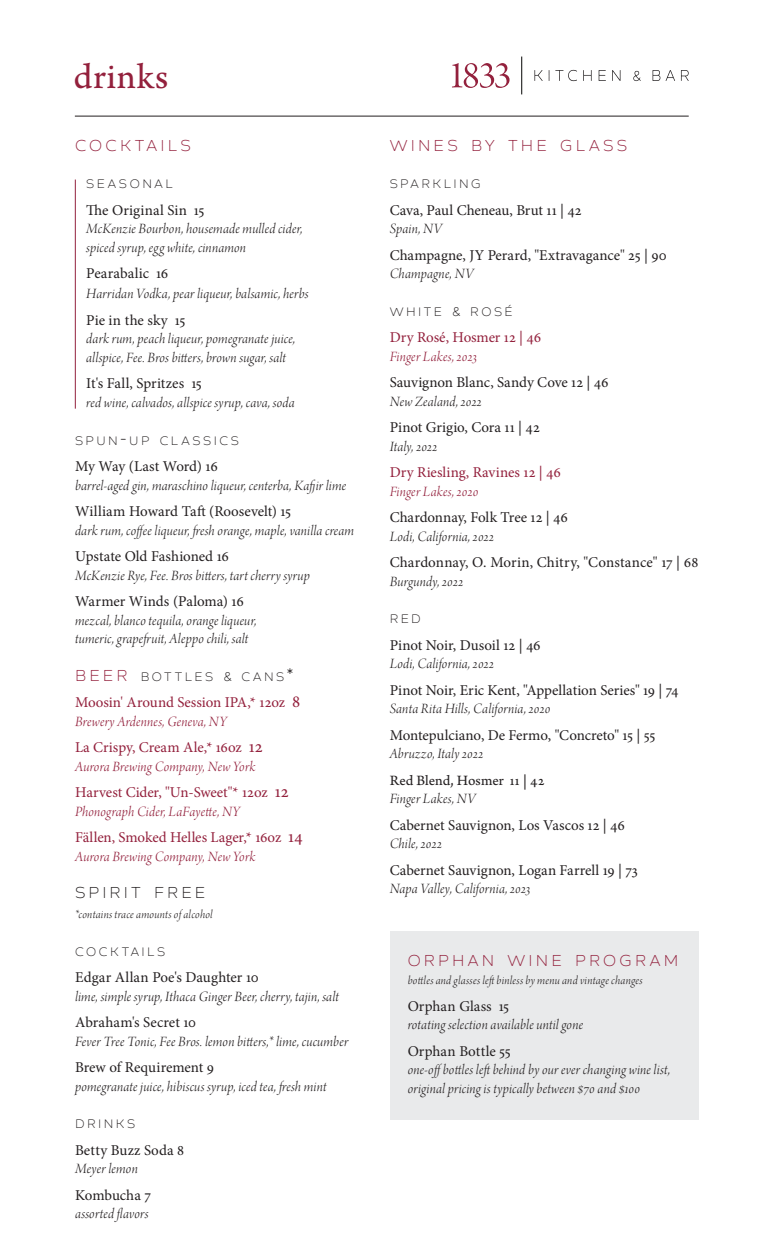
<style>
.page{position:relative;width:765px;height:1260px;background:#fff}
.page>*{position:absolute;margin:0;border:0;box-sizing:border-box;transform-origin:0 0}
.t1{font:37.5px "Arno Pro Sm Text";letter-spacing:.025em;color:#93203c}
.t2{font:15.75px "Zing Sans Rust L Demo Base";letter-spacing:.205em;color:#93203c}
.t3{font:15.75px "Zing Sans Rust L Demo Base";letter-spacing:.195em;color:#231f20}
.t4{font:15px/18.8px "Arno Pro Light Italic Display";letter-spacing:.015em;color:#231f20}
.t5{font:15px "Minion Pro";color:#231f20}
.t6{font:15px "Minion Pro";letter-spacing:-.005em;color:#93203c}
.t7{font:15px "Arno Pro Light Italic Display";letter-spacing:.015em;color:#93203c}
.t8{font:15px "Arno Pro Sm Text";color:#231f20}
.t9{font:12.5px "Arno Pro Light Italic Display";letter-spacing:.02em;color:#231f20}
.t10{font:12.25px "Zing Sans Rust L Demo Base";letter-spacing:.205em;color:#231f20}
.s1{font-size:17.5px}
.s2{font-size:15.75px;color:#93203c}
.s3{font-size:12.5px}
</style>
<div class="page">
<div style="left:390px;top:931px;width:309px;height:189px;background:#e9eaeb"></div>
<hr style="left:75px;top:116px;width:614px;height:1px;background:#231f20">
<svg style="left:452px;top:63px;width:58px;height:25px"></svg>
<svg style="left:534px;top:70px;width:155px;height:11px"></svg>
<hr style="left:521px;top:57px;width:1px;height:37px;background:#040503">
<hr style="left:75px;top:180px;width:1px;height:229px;background:#93213d">
<h1 class="t1" style="left:74px;top:55px;width:96px">drinks</h1>
<p class="t2" style="left:75px;top:136px;width:118px">COCKTAILS</p>
<p class="t10" style="left:86px;top:177px;width:88px">SEASONAL</p>
<p class="t5" style="left:86px;top:200px;width:120px">The Original Sin 15</p>
<p class="t4" style="left:86px;top:221px;width:218px">McKenzie Bourbon, housemade mulled cider, spiced syrup, egg white, cinnamon</p>
<p class="t5" style="left:86px;top:264px;width:83px">Pearabalic 16</p>
<p class="t4" style="left:86px;top:286px;width:224px">Harridan Vodka, pear liqueur, balsamic, herbs</p>
<p class="t5" style="left:86px;top:310px;width:101px">Pie in the sky 15</p>
<p class="t4" style="left:86px;top:331px;width:211px">dark rum, peach liqueur, pomegranate juice, allspice, Fee. Bros bitters, brown sugar, salt</p>
<p class="t5" style="left:86px;top:374px;width:117px">It's Fall, Spritzes 15</p>
<p class="t4" style="left:86px;top:394px;width:210px">red wine, calvados, allspice syrup, cava, soda</p>
<p class="t10" style="left:75px;top:433px;width:165px">SPUN<span class="s1">-</span>UP CLASSICS</p>
<p class="t5" style="left:75px;top:456px;width:144px">My Way (Last Word) 16</p>
<p class="t4" style="left:75px;top:477px;width:273px">barrel-aged gin, maraschino liqueur, centerba, Kafjir lime</p>
<p class="t5" style="left:75px;top:501px;width:218px">William Howard Taft (Roosevelt) 15</p>
<p class="t4" style="left:75px;top:522px;width:281px">dark rum, coffee liqueur, fresh orange, maple, vanilla cream</p>
<p class="t5" style="left:75px;top:546px;width:155px">Upstate Old Fashioned 16</p>
<p class="t4" style="left:75px;top:567px;width:237px">McKenzie Rye, Fee. Bros bitters, tart cherry syrup</p>
<p class="t5" style="left:75px;top:591px;width:170px">Warmer Winds (Paloma) 16</p>
<p class="t4" style="left:75px;top:612px;width:183px">mezcal, blanco tequila, orange liqueur, tumeric, grapefruit, Aleppo chili, salt</p>
<p class="t10" style="left:75px;top:669px;width:220px"><span class="s2">BEER</span> BOTTLES <span class="s3">&amp;</span> CANS<span class="s1">*</span></p>
<p class="t6" style="left:75px;top:692px;width:227px">Moosin' Around Session IPA,* 12oz <span class="s1">8</span></p>
<p class="t7" style="left:75px;top:713px;width:153px">Brewery Ardennes, Geneva, NY</p>
<p class="t6" style="left:75px;top:737px;width:189px">La Crispy, Cream Ale,* 16oz <span class="s1">12</span></p>
<p class="t7" style="left:75px;top:758px;width:182px">Aurora Brewing Company, New York</p>
<p class="t6" style="left:75px;top:782px;width:215px">Harvest Cider, "Un-Sweet"* 12oz <span class="s1">12</span></p>
<p class="t7" style="left:75px;top:803px;width:166px">Phonograph Cider, LaFayette, NY</p>
<p class="t6" style="left:75px;top:827px;width:229px">Fällen, Smoked Helles Lager,* 16oz <span class="s1">14</span></p>
<p class="t7" style="left:75px;top:848px;width:182px">Aurora Brewing Company, New York</p>
<p class="t3" style="left:75px;top:883px;width:132px">SPIRIT FREE</p>
<p class="t9" style="left:75px;top:908px;width:139px">*contains trace amounts of alcohol</p>
<p class="t10" style="left:75px;top:944px;width:92px">COCKTAILS</p>
<p class="t5" style="left:75px;top:967px;width:185px">Edgar Allan Poe's Daughter 10</p>
<p class="t4" style="left:75px;top:988px;width:265px">lime, simple syrup, Ithaca Ginger Beer, cherry, tajin, salt</p>
<p class="t5" style="left:75px;top:1012px;width:123px">Abraham's Secret 10</p>
<p class="t4" style="left:75px;top:1033px;width:275px">Fever Tree Tonic, Fee Bros. lemon bitters,* lime, cucumber</p>
<p class="t5" style="left:75px;top:1057px;width:141px">Brew of Requirement 9</p>
<p class="t4" style="left:75px;top:1078px;width:253px">pomegranate juice, hibiscus syrup, iced tea, fresh mint</p>
<p class="t10" style="left:75px;top:1117px;width:62px">DRINKS</p>
<p class="t5" style="left:75px;top:1140px;width:111px">Betty Buzz Soda 8</p>
<p class="t4" style="left:75px;top:1161px;width:64px">Meyer lemon</p>
<p class="t5" style="left:75px;top:1185px;width:78px">Kombucha 7</p>
<p class="t4" style="left:75px;top:1206px;width:75px">assorted flavors</p>
<p class="t2" style="left:390px;top:136px;width:239px">WINES BY THE GLASS</p>
<p class="t10" style="left:390px;top:177px;width:93px">SPARKLING</p>
<p class="t5" style="left:390px;top:200px;width:193px">Cava, Paul Cheneau, Brut 11 | 42</p>
<p class="t4" style="left:390px;top:221px;width:54px">Spain, NV</p>
<p class="t5" style="left:390px;top:245px;width:278px">Champagne, JY Perard, "Extravagance" 25 | 90</p>
<p class="t4" style="left:390px;top:266px;width:85px">Champagne, NV</p>
<p class="t10" style="left:390px;top:304px;width:125px">WHITE <span class="s3">&amp;</span> ROSÉ</p>
<p class="t6" style="left:390px;top:327px;width:153px">Dry Rosé, Hosmer 12 | 46</p>
<p class="t7" style="left:390px;top:348px;width:89px">Finger Lakes, 2023</p>
<p class="t5" style="left:390px;top:372px;width:220px">Sauvignon Blanc, Sandy Cove 12 | 46</p>
<p class="t4" style="left:390px;top:393px;width:93px">New Zealand, 2022</p>
<p class="t5" style="left:390px;top:417px;width:152px">Pinot Grigio, Cora 11 | 42</p>
<p class="t4" style="left:390px;top:438px;width:49px">Italy, 2022</p>
<p class="t6" style="left:390px;top:462px;width:173px">Dry Riesling, Ravines 12 | 46</p>
<p class="t7" style="left:390px;top:483px;width:90px">Finger Lakes, 2020</p>
<p class="t5" style="left:390px;top:507px;width:180px">Chardonnay, Folk Tree 12 | 46</p>
<p class="t4" style="left:390px;top:528px;width:106px">Lodi, California, 2022</p>
<p class="t5" style="left:390px;top:552px;width:310px">Chardonnay, O. Morin, Chitry, "Constance" 17 | 68</p>
<p class="t4" style="left:390px;top:573px;width:75px">Burgundy, 2022</p>
<p class="t10" style="left:390px;top:612px;width:33px">RED</p>
<p class="t5" style="left:390px;top:635px;width:153px">Pinot Noir, Dusoil 12 | 46</p>
<p class="t4" style="left:390px;top:656px;width:106px">Lodi, California, 2022</p>
<p class="t5" style="left:390px;top:680px;width:290px">Pinot Noir, Eric Kent, "Appellation Series" 19 | 74</p>
<p class="t4" style="left:390px;top:701px;width:162px">Santa Rita Hills, California, 2020</p>
<p class="t5" style="left:390px;top:725px;width:267px">Montepulciano, De Fermo, "Concreto" 15 | 55</p>
<p class="t4" style="left:390px;top:746px;width:95px">Abruzzo, Italy 2022</p>
<p class="t8" style="left:390px;top:771px;width:156px">Red Blend, Hosmer 11 | 42</p>
<p class="t4" style="left:390px;top:791px;width:88px">Finger Lakes, NV</p>
<p class="t5" style="left:390px;top:815px;width:237px">Cabernet Sauvignon, Los Vascos 12 | 46</p>
<p class="t4" style="left:390px;top:836px;width:54px">Chile, 2022</p>
<p class="t5" style="left:390px;top:860px;width:250px">Cabernet Sauvignon, Logan Farrell 19 | 73</p>
<p class="t4" style="left:390px;top:881px;width:142px">Napa Valley, California, 2023</p>
<p class="t2" style="left:408px;top:950px;width:272px">ORPHAN WINE PROGRAM</p>
<p class="t9" style="left:408px;top:974px;width:236px">bottles and glasses left binless by menu and vintage changes</p>
<p class="t5" style="left:408px;top:996px;width:103px">Orphan Glass 15</p>
<p class="t4" style="left:408px;top:1017px;width:177px">rotating selection available until gone</p>
<p class="t5" style="left:408px;top:1041px;width:105px">Orphan Bottle 55</p>
<p class="t4" style="left:408px;top:1062px;width:264px">one-offbottles left behind by our ever changing wine list, original pricing is typically between $70 and $100</p>
</div>
